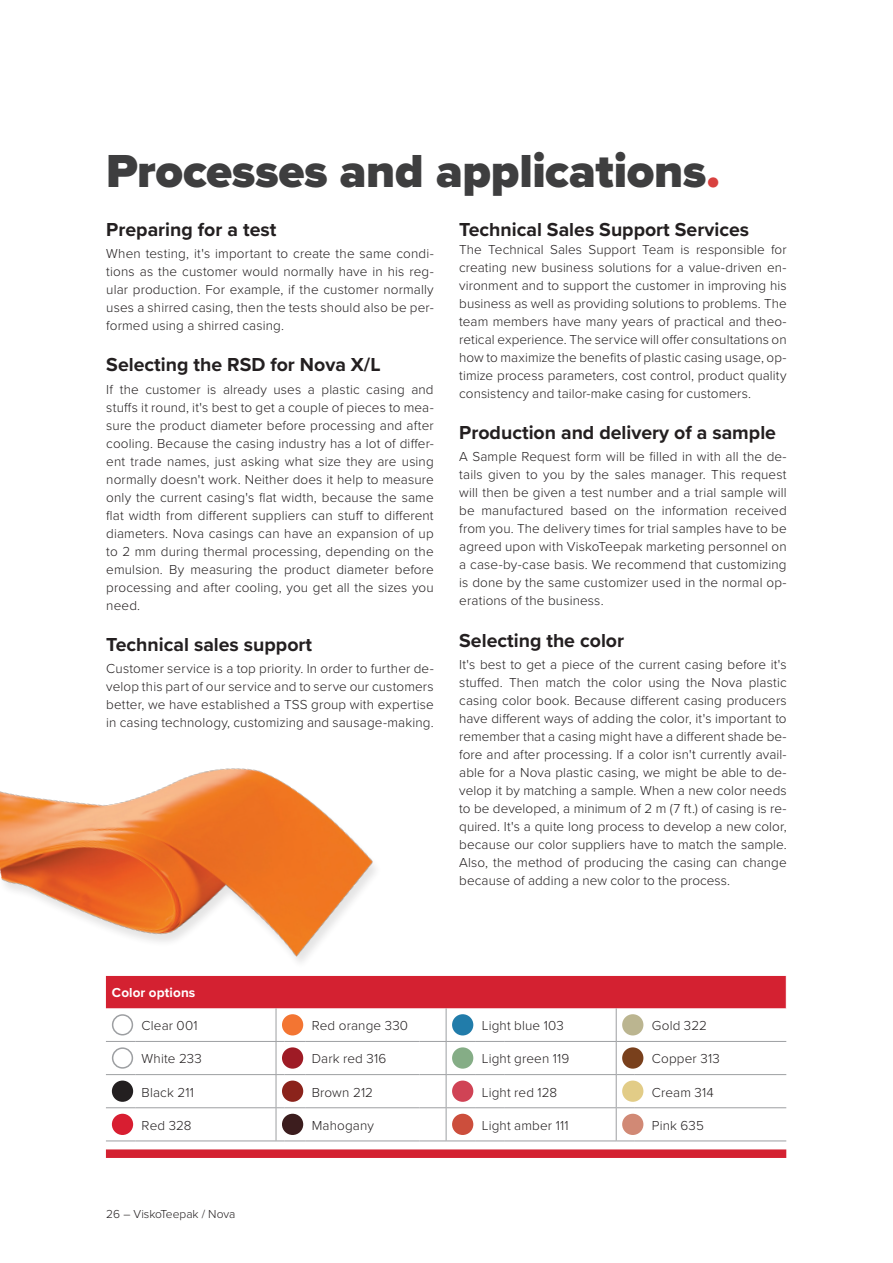
<style>
.page{position:relative;width:893px;height:1263px;background:#fff}
.page>*{position:absolute;margin:0;border:0;box-sizing:border-box;transform-origin:0 0}
.headline{font:900 48px "Proxima Nova";letter-spacing:-.005em;color:#3e3e3f}
.sub_healdine_1{font:700 19.5px "Proxima Nova";color:#231f20}
.bodytext{font:700 19.5px "Proxima Nova";color:#231f20}
.bodytext-2{font:300 13.5px/18px "Proxima Nova";letter-spacing:.01em;color:#231f20;text-align:justify}
.table_bodytext{font:300 13.5px "Proxima Nova";letter-spacing:.01em;color:#231f20}
.Table_bodytext{font:700 13.5px "Proxima Nova";letter-spacing:.01em;color:#fff}
.t1{font:300 12px "Proxima Nova";color:#231f20}
.s1{color:#d8413f}
</style>
<div class="page">
<svg style="left:106px;top:976px;width:680px;height:182px"></svg>
<hr style="left:446px;top:1008px;width:1px;height:33px;background:#9d9fa2">
<hr style="left:616px;top:1008px;width:1px;height:33px;background:#9d9fa2">
<hr style="left:276px;top:1042px;width:1px;height:32px;background:#9d9fa2">
<hr style="left:446px;top:1042px;width:1px;height:32px;background:#9d9fa2">
<hr style="left:616px;top:1042px;width:1px;height:32px;background:#9d9fa2">
<hr style="left:276px;top:1075px;width:1px;height:32px;background:#9d9fa2">
<hr style="left:446px;top:1075px;width:1px;height:32px;background:#9d9fa2">
<hr style="left:616px;top:1075px;width:1px;height:32px;background:#9d9fa2">
<hr style="left:276px;top:1108px;width:1px;height:32px;background:#9d9fa2">
<hr style="left:446px;top:1108px;width:1px;height:32px;background:#9d9fa2">
<hr style="left:616px;top:1108px;width:1px;height:32px;background:#9d9fa2">
<hr style="left:446px;top:1041px;width:30px;height:1px;background:#9d9fa2">
<svg style="left:476px;top:1041px;width:29px;height:1px"></svg>
<hr style="left:505px;top:1041px;width:111px;height:1px;background:#9d9fa2">
<svg style="left:616px;top:1041px;width:30px;height:1px"></svg>
<hr style="left:646px;top:1041px;width:140px;height:1px;background:#9d9fa2">
<hr style="left:106px;top:1074px;width:30px;height:1px;background:#9d9fa2">
<hr style="left:136px;top:1074px;width:140px;height:1px;background:#9d9fa2">
<svg style="left:276px;top:1074px;width:30px;height:1px"></svg>
<hr style="left:306px;top:1074px;width:113px;height:1px;background:#9d9fa2">
<svg style="left:419px;top:1074px;width:27px;height:1px"></svg>
<hr style="left:446px;top:1074px;width:30px;height:1px;background:#9d9fa2">
<svg style="left:476px;top:1074px;width:29px;height:1px"></svg>
<hr style="left:505px;top:1074px;width:111px;height:1px;background:#9d9fa2">
<svg style="left:616px;top:1074px;width:30px;height:1px"></svg>
<hr style="left:646px;top:1074px;width:140px;height:1px;background:#9d9fa2">
<hr style="left:106px;top:1107px;width:30px;height:1px;background:#9d9fa2">
<hr style="left:136px;top:1107px;width:140px;height:1px;background:#9d9fa2">
<svg style="left:276px;top:1107px;width:30px;height:1px"></svg>
<hr style="left:306px;top:1107px;width:113px;height:1px;background:#9d9fa2">
<svg style="left:419px;top:1107px;width:27px;height:1px"></svg>
<hr style="left:446px;top:1107px;width:30px;height:1px;background:#9d9fa2">
<svg style="left:476px;top:1107px;width:29px;height:1px"></svg>
<hr style="left:505px;top:1107px;width:111px;height:1px;background:#9d9fa2">
<svg style="left:616px;top:1107px;width:30px;height:1px"></svg>
<hr style="left:646px;top:1107px;width:140px;height:1px;background:#9d9fa2">
<svg style="left:276px;top:1140px;width:30px;height:1px"></svg>
<hr style="left:306px;top:1140px;width:113px;height:1px;background:#9d9fa2">
<svg style="left:419px;top:1140px;width:27px;height:1px"></svg>
<hr style="left:106px;top:1140px;width:30px;height:1px;background:#9d9fa2">
<hr style="left:136px;top:1140px;width:140px;height:1px;background:#9d9fa2">
<hr style="left:446px;top:1140px;width:30px;height:1px;background:#9d9fa2">
<svg style="left:476px;top:1140px;width:29px;height:1px"></svg>
<hr style="left:505px;top:1140px;width:111px;height:1px;background:#9d9fa2">
<svg style="left:616px;top:1140px;width:30px;height:1px"></svg>
<hr style="left:646px;top:1140px;width:140px;height:1px;background:#9d9fa2">
<hr style="left:306px;top:1041px;width:113px;height:1px;background:#9d9fa2">
<svg style="left:419px;top:1041px;width:27px;height:1px"></svg>
<div style="left:452px;top:1014px;width:21px;height:21px;background:#217caa;border-radius:50%"></div>
<div style="left:622px;top:1014px;width:21px;height:21px;background:#bbb590;border-radius:50%"></div>
<div style="left:112px;top:1047px;width:21px;height:22px;border:2px solid #9d9fa2;border-radius:50%"></div>
<div style="left:282px;top:1047px;width:21px;height:22px;background:#9e1b25;border-radius:50%"></div>
<div style="left:452px;top:1047px;width:21px;height:22px;background:#85ad86;border-radius:50%"></div>
<div style="left:622px;top:1047px;width:21px;height:22px;background:#79401c;border-radius:50%"></div>
<div style="left:112px;top:1080px;width:21px;height:22px;background:#231f20;border-radius:50%"></div>
<div style="left:282px;top:1080px;width:21px;height:22px;background:#8b231b;border-radius:50%"></div>
<div style="left:452px;top:1080px;width:21px;height:22px;background:#d04355;border-radius:50%"></div>
<div style="left:622px;top:1080px;width:21px;height:22px;background:#e2cc87;border-radius:50%"></div>
<div style="left:112px;top:1114px;width:21px;height:21px;background:#d81e31;border-radius:50%"></div>
<div style="left:282px;top:1114px;width:21px;height:21px;background:#3c1d1e;border-radius:50%"></div>
<div style="left:452px;top:1114px;width:21px;height:21px;background:#cc4e3c;border-radius:50%"></div>
<div style="left:622px;top:1114px;width:21px;height:21px;background:#d18975;border-radius:50%"></div>
<img style="left:0;top:768px;width:411px;height:277px">
<p class="headline" style="left:106px;top:135px;width:615px">Processes and applications<span class="s1">.</span></p>
<p class="sub_healdine_1" style="left:106px;top:215px;width:172px">Preparing for a test</p>
<p class="bodytext-2" style="left:106px;top:244px;width:329px">When testing, it's important to create the same condi&shy;tions as the customer would normally have in his reg&shy;ular production. For example, if the customer normally uses a shirred casing, then the tests should also be per&shy;formed using a shirred casing.</p>
<p class="sub_healdine_1" style="left:106px;top:350px;width:276px">Selecting the RSD for Nova X/L</p>
<p class="bodytext-2" style="left:106px;top:379px;width:329px">If the customer is already uses a plastic casing and stuffs it round, it's best to get a couple of pieces to mea&shy;sure the product diameter before processing and after cooling. Because the casing industry has a lot of differ&shy;ent trade names, just asking what size they are using normally doesn't work. Neither does it help to measure only the current casing's flat width, because the same flat width from different suppliers can stuff to different diameters. Nova casings can have an expansion of up to 2 mm during thermal processing, depending on the emulsion. By measuring the product diameter before processing and after cooling, you get all the sizes you need.</p>
<p class="sub_healdine_1" style="left:106px;top:630px;width:207px">Technical sales support</p>
<p class="bodytext-2" style="left:106px;top:659px;width:329px">Customer service is a top priority. In order to further de&shy;velop this part of our service and to serve our customers better, we have established a TSS group with expertise in casing technology, customizing and sausage-making.</p>
<p class="bodytext" style="left:459px;top:215px;width:291px">Technical Sales Support Services</p>
<p class="bodytext-2" style="left:459px;top:239px;width:329px">The Technical Sales Support Team is responsible for creating new business solutions for a value-driven en&shy;vironment and to support the customer in improving his business as well as providing solutions to problems. The team members have many years of practical and theo&shy;retical experience. The service will offer consultations on how to maximize the benefits of plastic casing usage, op&shy;timize process parameters, cost control, product quality consistency and tailor-make casing for customers.</p>
<p class="sub_healdine_1" style="left:459px;top:418px;width:318px">Production and delivery of a sample</p>
<p class="bodytext-2" style="left:459px;top:447px;width:329px">A Sample Request form will be filled in with all the de&shy;tails given to you by the sales manager. This request will then be given a test number and a trial sample will be manufactured based on the information received from you. The delivery times for trial samples have to be agreed upon with ViskoTeepak marketing personnel on a case-by-case basis. We recommend that customizing is done by the same customizer used in the normal op&shy;erations of the business.</p>
<p class="sub_healdine_1" style="left:459px;top:626px;width:166px">Selecting the color</p>
<p class="bodytext-2" style="left:459px;top:655px;width:329px">It's best to get a piece of the current casing before it's stuffed. Then match the color using the Nova plastic casing color book. Because different casing producers have different ways of adding the color, it's important to remember that a casing might have a different shade be&shy;fore and after processing. If a color isn't currently avail&shy;able for a Nova plastic casing, we might be able to de&shy;velop it by matching a sample. When a new color needs to be developed, a minimum of 2 m (7 ft.) of casing is re&shy;quired. It's a quite long process to develop a new color, because our color suppliers have to match the sample.<br>Also, the method of producing the casing can change because of adding a new color to the process.</p>
<p class="Table_bodytext" style="left:112px;top:983px;width:85px">Color options</p>
<p class="table_bodytext" style="left:142px;top:1015px;width:58px">Clear 001</p>
<p class="table_bodytext" style="left:312px;top:1015px;width:98px">Red orange 330</p>
<p class="table_bodytext" style="left:482px;top:1015px;width:84px">Light blue 103</p>
<p class="table_bodytext" style="left:652px;top:1015px;width:57px">Gold 322</p>
<p class="table_bodytext" style="left:142px;top:1049px;width:62px">White 233</p>
<p class="table_bodytext" style="left:312px;top:1049px;width:76px">Dark red 316</p>
<p class="table_bodytext" style="left:482px;top:1049px;width:89px">Light green 119</p>
<p class="table_bodytext" style="left:652px;top:1049px;width:69px">Copper 313</p>
<p class="table_bodytext" style="left:142px;top:1082px;width:54px">Black 211</p>
<p class="table_bodytext" style="left:312px;top:1082px;width:63px">Brown 212</p>
<p class="table_bodytext" style="left:482px;top:1082px;width:77px">Light red 128</p>
<p class="table_bodytext" style="left:652px;top:1082px;width:63px">Cream 314</p>
<p class="table_bodytext" style="left:142px;top:1115px;width:51px">Red 328</p>
<p class="table_bodytext" style="left:312px;top:1115px;width:64px">Mahogany</p>
<p class="table_bodytext" style="left:482px;top:1115px;width:88px">Light amber 111</p>
<p class="table_bodytext" style="left:652px;top:1115px;width:54px">Pink 635</p>
<p class="t1" style="left:106px;top:1205px;width:131px">26 – ViskoTeepak / Nova</p>
</div>
